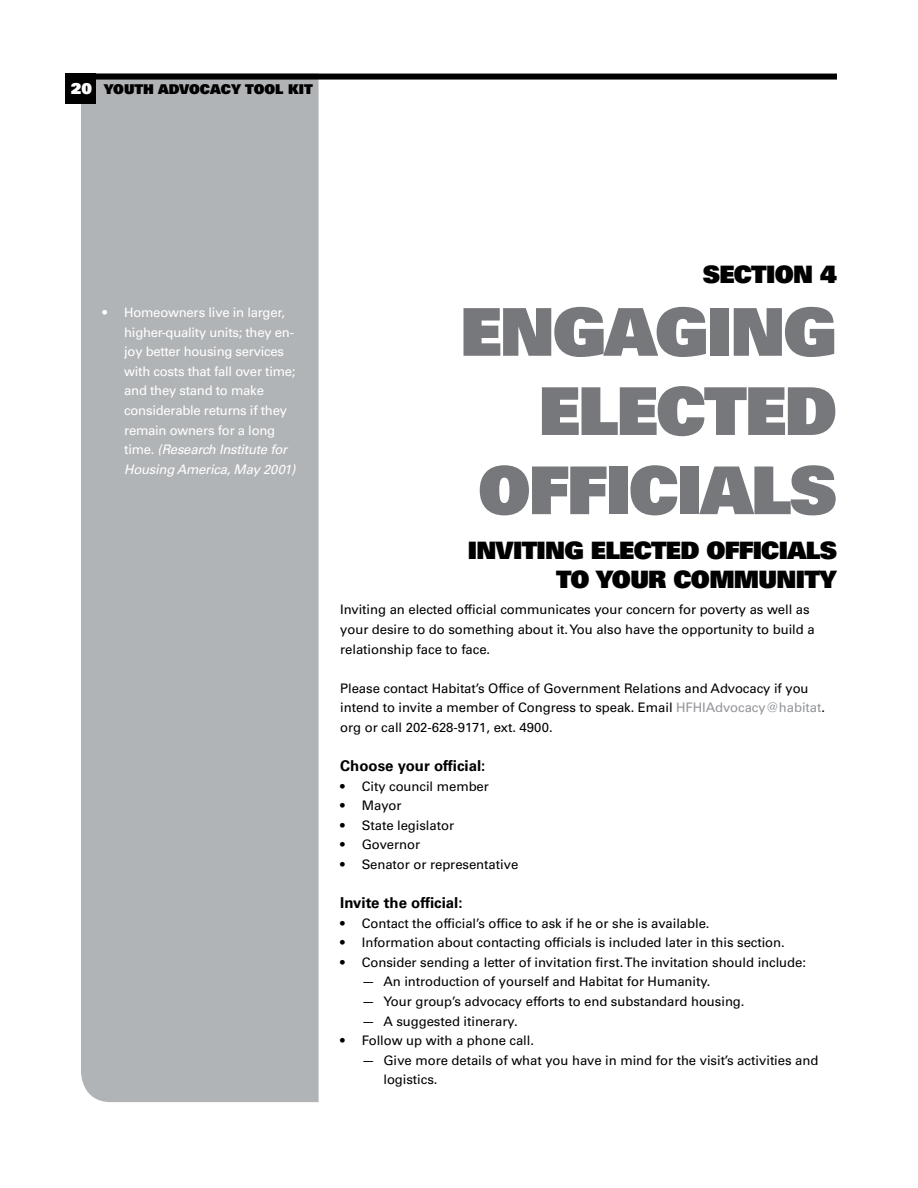
<style>
.page{position:relative;width:918px;height:1188px;background:#fff}
.page>*{position:absolute;margin:0;border:0;box-sizing:border-box;transform-origin:0 0}
.t1{font:66px "Univers LT Std X Black";letter-spacing:-.03em;color:#77787b}
.t2{font:24px "Univers LT Std X Black";letter-spacing:-.03em;color:#000}
.t3{font:700 15px "Univers LT Std";color:#000}
.t4{font:13.5px "Univers LT Std X Black";color:#000}
.t5{font:13.2px/19.5px "Univers LT Std";letter-spacing:-.005em;color:#000}
.t6{font:13.2px/19.5px "Univers LT Std";letter-spacing:-.02em;color:#fff}
.s1{font-size:15px;color:#fff}
.s2{font-style:italic}
.s3{color:#939598}
</style>
<div class="page">
<div style="left:81px;top:80px;width:238px;height:1022px;background:#b1b4b6"></div>
<div style="left:81px;top:74px;width:756px;height:6px;background:#000"></div>
<div style="left:66px;top:74px;width:30px;height:30px;background:#000"></div>
<p class="t4" style="left:71px;top:81px;width:243px"><span class="s1">20</span> YOUTH ADVOCACY TOOL KIT</p>
<p class="t6" style="left:124px;top:303px;width:173px;text-indent:-22px">• Homeowners live in larger, higher-quality units; they en&shy;joy better housing services with costs that fall over time; and they stand to make considerable returns if they remain owners for a long time. <span class="s2">(Research Institute for<br>Housing America, May 2001)</span></p>
<h2 class="t2" style="left:703px;top:259px;width:47px">SECTIO</h2>
<h2 class="t2" style="left:793px;top:259px;width:45px">N 4</h2>
<h1 class="t1" style="left:460px;top:289px;width:378px">ENGAGING</h1>
<h1 class="t1" style="left:539px;top:368px;width:295px">ELECTED</h1>
<h1 class="t1" style="left:478px;top:447px;width:165px">OFFICIAL</h1>
<h1 class="t1" style="left:789px;top:447px;width:49px">S</h1>
<h2 class="t2" style="left:468px;top:535px;width:42px">INVITI</h2>
<h2 class="t2" style="left:545px;top:535px;width:222px">NG ELECTED OFFICIAL</h2>
<h2 class="t2" style="left:820px;top:535px;width:19px">S</h2>
<h2 class="t2" style="left:556px;top:564px;width:59px">TO YOU</h2>
<h2 class="t2" style="left:648px;top:564px;width:162px">R COMMUNITY</h2>
<p class="t5" style="left:340px;top:600px;width:476px">Inviting an elected official communicates your concern for poverty as well as your desire to do something about it. You also have the opportunity to build a relationship face to face.</p>
<p class="t5" style="left:340px;top:678px;width:486px">Please contact Habitat’s Office of Government Relations and Advocacy if you intend to invite a member of Congress to speak. Email <span class="s3">HFHIAdvocacy@habitat</span>. org or call 202-628-9171, ext. 4900.</p>
<p class="t3" style="left:340px;top:757px;width:147px">Choose your official:</p>
<p class="t5" style="left:340px;top:776px;width:150px">• City council member</p>
<p class="t5" style="left:340px;top:796px;width:63px">• Mayor</p>
<p class="t5" style="left:340px;top:815px;width:115px">• State legislator</p>
<p class="t5" style="left:340px;top:835px;width:82px">• Governor</p>
<p class="t5" style="left:340px;top:855px;width:180px">• Senator or representative</p>
<p class="t3" style="left:340px;top:894px;width:124px">Invite the official:</p>
<p class="t5" style="left:340px;top:913px;width:371px">• Contact the official’s office to ask if he or she is available.</p>
<p class="t5" style="left:340px;top:933px;width:446px">• Information about contacting officials is included later in this section.</p>
<p class="t5" style="left:340px;top:952px;width:467px">• Consider sending a letter of invitation first. The invitation should include:</p>
<p class="t5" style="left:362px;top:972px;width:350px">— An introduction of yourself and Habitat for Humanity.</p>
<p class="t5" style="left:362px;top:992px;width:384px">— Your group’s advocacy efforts to end substandard housing.</p>
<p class="t5" style="left:362px;top:1011px;width:157px">— A suggested itinerary.</p>
<p class="t5" style="left:340px;top:1031px;width:195px">• Follow up with a phone call.</p>
<p class="t5" style="left:383px;top:1050px;width:437px;text-indent:-22px">— Give more details of what you have in mind for the visit’s activities and logistics.</p>
</div>
